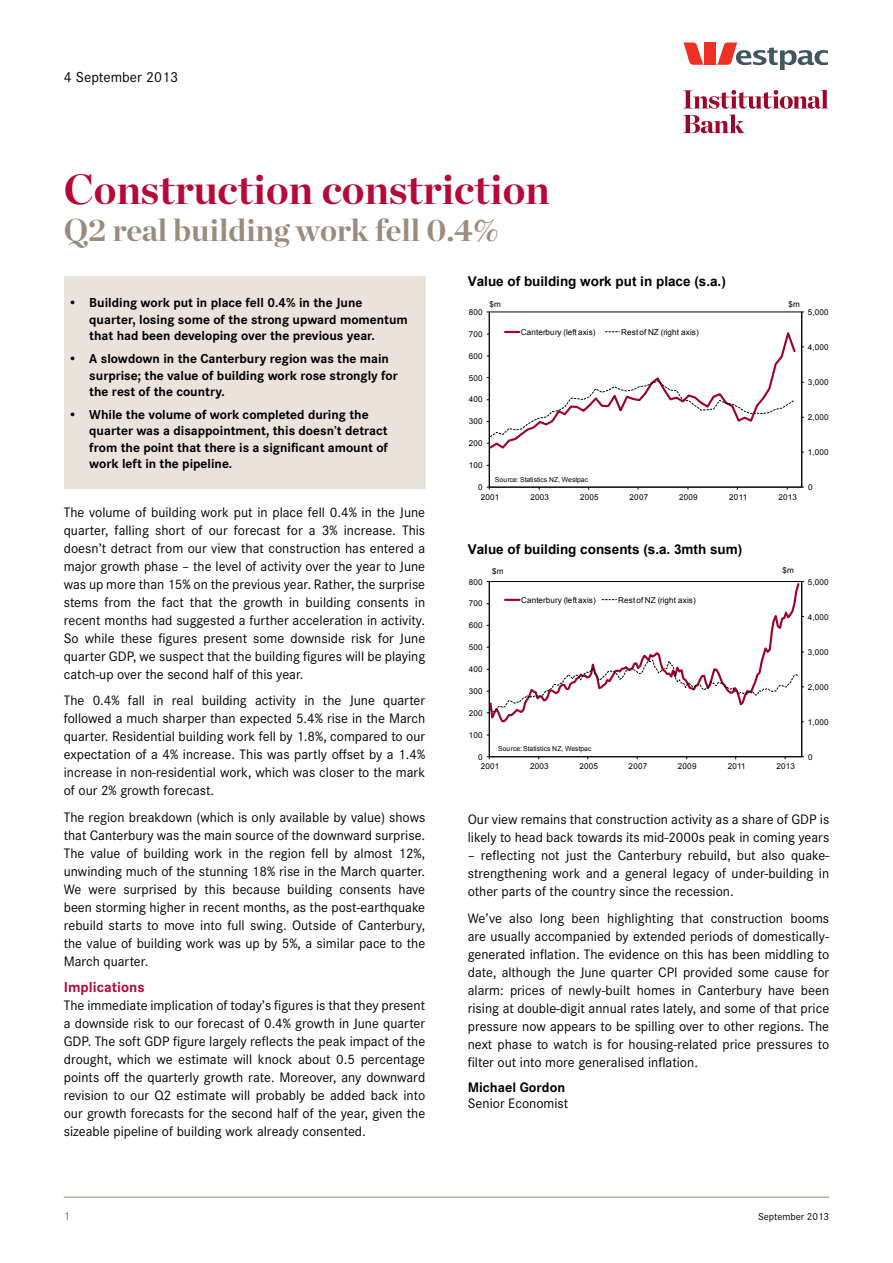
<style>
.page{position:relative;width:893px;height:1263px;background:#fff}
.page>*{position:absolute;margin:0;border:0;box-sizing:border-box;transform-origin:0 0}
.t1{font:700 42px "Chronicle Display";letter-spacing:-.005em;color:#b50938}
.t2{font:700 31.5px "Chronicle Display";letter-spacing:-.005em;color:#9a8b7d}
.t3{font:15px "Corporate S";color:#000}
.t4{font:700 15px "Corporate S";color:#b50938}
.t5{font:14.25px/18px "Corporate S";color:#000;text-align:justify}
.t6{font:700 14.25px "Corporate S";color:#000}
.t7{font:700 13.5px/16.5px "Corporate S";color:#000}
.t8{font:700 13.5px "Arial";color:#000}
.t9{font:12px "Corporate S";color:#ee3124}
.t10{font:10.5px "Corporate S";letter-spacing:-.005em;color:#000}
.t11{font:8.1px "Arial";letter-spacing:.025em;color:#000}
.t12{font:6.75px "Arial";letter-spacing:.005em;color:#000}
</style>
<div class="page">
<svg style="left:683px;top:90px;width:145px;height:43px"></svg>
<svg style="left:683px;top:43px;width:21px;height:22px"></svg>
<div style="left:704px;top:43px;width:12px;height:22px;background:#ee3124"></div>
<svg style="left:717px;top:43px;width:111px;height:27px"></svg>
<hr style="left:64px;top:1197px;width:765px;height:1px;background:#9a8b7d">
<hr style="left:801px;top:312px;width:1px;height:175px;background:#000">
<hr style="left:489px;top:312px;width:1px;height:175px;background:#000">
<hr style="left:489px;top:487px;width:313px;height:1px;background:#000">
<svg style="left:487px;top:326px;width:317px;height:127px"></svg>
<hr style="left:801px;top:581px;width:1px;height:176px;background:#000">
<hr style="left:489px;top:581px;width:1px;height:176px;background:#000">
<hr style="left:489px;top:756px;width:313px;height:1px;background:#000">
<svg style="left:487px;top:581px;width:317px;height:144px"></svg>
<div style="left:64px;top:276px;width:361px;height:213px;background:#e9e3dc"></div>
<p class="t3" style="left:64px;top:69px;width:116px">4 September 2013</p>
<h1 class="t1" style="left:64px;top:163px;width:488px">Construction constriction</h1>
<h2 class="t2" style="left:64px;top:211px;width:436px">Q2 real building work fell 0.4%</h2>
<p class="t7" style="left:89px;top:295px;width:320px;text-indent:-21px">• Building work put in place fell 0.4% in the June quarter, losing some of the strong upward momentum that had been developing over the previous year.</p>
<p class="t7" style="left:89px;top:351px;width:310px;text-indent:-21px">• A slowdown in the Canterbury region was the main surprise; the value of building work rose strongly for the rest of the country.</p>
<p class="t7" style="left:89px;top:407px;width:300px;text-indent:-21px">• While the volume of work completed during the quarter was a disappointment, this doesn’t detract from the point that there is a significant amount of work left in the pipeline.</p>
<p class="t5" style="left:64px;top:503px;width:363px">The volume of building work put in place fell 0.4% in the June quarter, falling short of our forecast for a 3% increase. This doesn’t detract from our view that construction has entered a major growth phase – the level of activity over the year to June was up more than 15% on the previous year. Rather, the surprise stems from the fact that the growth in building consents in recent months had suggested a further acceleration in activity.<br>So while these figures present some downside risk for June quarter GDP, we suspect that the building figures will be playing catch-up over the second half of this year.</p>
<p class="t5" style="left:64px;top:692px;width:363px">The 0.4% fall in real building activity in the June quarter followed a much sharper than expected 5.4% rise in the March quarter. Residential building work fell by 1.8%, compared to our expectation of a 4% increase. This was partly offset by a 1.4% increase in non-residential work, which was closer to the mark of our 2% growth forecast.</p>
<p class="t5" style="left:64px;top:808px;width:363px">The region breakdown (which is only available by value) shows that Canterbury was the main source of the downward surprise.<br>The value of building work in the region fell by almost 12%, unwinding much of the stunning 18% rise in the March quarter.<br>We were surprised by this because building consents have been storming higher in recent months, as the post-earthquake rebuild starts to move into full swing. Outside of Canterbury, the value of building work was up by 5%, a similar pace to the March quarter.</p>
<p class="t4" style="left:64px;top:979px;width:82px">Implications</p>
<p class="t5" style="left:64px;top:997px;width:363px">The immediate implication of today’s figures is that they present a downside risk to our forecast of 0.4% growth in June quarter GDP. The soft GDP figure largely reflects the peak impact of the drought, which we estimate will knock about 0.5 percentage points off the quarterly growth rate. Moreover, any downward revision to our Q2 estimate will probably be added back into our growth forecasts for the second half of the year, given the sizeable pipeline of building work already consented.</p>
<p class="t8" style="left:468px;top:273px;width:260px">Value of building work put in place (s.a.)</p>
<p class="t11" style="left:489px;top:299px;width:13px">$m</p>
<p class="t11" style="left:789px;top:299px;width:13px">$m</p>
<p class="t11" style="left:521px;top:327px;width:76px">Canterbury (left axis)</p>
<p class="t11" style="left:621px;top:327px;width:79px">Rest of NZ (right axis)</p>
<p class="t11" style="left:469px;top:307px;width:15px">800</p>
<p class="t11" style="left:469px;top:329px;width:15px">700</p>
<p class="t11" style="left:469px;top:351px;width:15px">600</p>
<p class="t11" style="left:469px;top:372px;width:15px">500</p>
<p class="t11" style="left:469px;top:394px;width:15px">400</p>
<p class="t11" style="left:469px;top:416px;width:15px">300</p>
<p class="t11" style="left:469px;top:438px;width:15px">200</p>
<p class="t11" style="left:469px;top:460px;width:15px">100</p>
<p class="t11" style="left:478px;top:482px;width:6px">0</p>
<p class="t12" style="left:495px;top:475px;width:95px">Source: Statistics NZ, Westpac</p>
<p class="t11" style="left:481px;top:491px;width:20px">2001</p>
<p class="t11" style="left:530px;top:491px;width:20px">2003</p>
<p class="t11" style="left:580px;top:491px;width:20px">2005</p>
<p class="t11" style="left:630px;top:491px;width:20px">2007</p>
<p class="t11" style="left:679px;top:491px;width:20px">2009</p>
<p class="t11" style="left:729px;top:491px;width:20px">2011</p>
<p class="t11" style="left:778px;top:491px;width:20px">2013</p>
<p class="t11" style="left:808px;top:307px;width:22px">5,000</p>
<p class="t11" style="left:808px;top:342px;width:22px">4,000</p>
<p class="t11" style="left:808px;top:377px;width:22px">3,000</p>
<p class="t11" style="left:808px;top:412px;width:22px">2,000</p>
<p class="t11" style="left:808px;top:447px;width:22px">1,000</p>
<p class="t11" style="left:808px;top:482px;width:6px">0</p>
<p class="t8" style="left:468px;top:541px;width:276px">Value of building consents (s.a. 3mth sum)</p>
<p class="t11" style="left:469px;top:576px;width:15px">800</p>
<p class="t11" style="left:469px;top:598px;width:15px">700</p>
<p class="t11" style="left:469px;top:620px;width:15px">600</p>
<p class="t11" style="left:469px;top:642px;width:15px">500</p>
<p class="t11" style="left:469px;top:664px;width:15px">400</p>
<p class="t11" style="left:469px;top:686px;width:15px">300</p>
<p class="t11" style="left:469px;top:708px;width:15px">200</p>
<p class="t11" style="left:469px;top:729px;width:15px">100</p>
<p class="t11" style="left:478px;top:751px;width:6px">0</p>
<p class="t11" style="left:492px;top:566px;width:13px">$m</p>
<p class="t11" style="left:782px;top:565px;width:13px">$m</p>
<p class="t11" style="left:521px;top:594px;width:76px">Canterbury (left axis)</p>
<p class="t11" style="left:618px;top:594px;width:79px">Rest of NZ (right axis)</p>
<p class="t12" style="left:498px;top:745px;width:95px">Source: Statistics NZ, Westpac</p>
<p class="t11" style="left:481px;top:761px;width:20px">2001</p>
<p class="t11" style="left:530px;top:761px;width:20px">2003</p>
<p class="t11" style="left:579px;top:761px;width:20px">2005</p>
<p class="t11" style="left:629px;top:761px;width:20px">2007</p>
<p class="t11" style="left:678px;top:761px;width:20px">2009</p>
<p class="t11" style="left:728px;top:761px;width:20px">2011</p>
<p class="t11" style="left:776px;top:761px;width:20px">2013</p>
<p class="t11" style="left:808px;top:576px;width:22px">5,000</p>
<p class="t11" style="left:808px;top:611px;width:22px">4,000</p>
<p class="t11" style="left:808px;top:646px;width:22px">3,000</p>
<p class="t11" style="left:808px;top:681px;width:22px">2,000</p>
<p class="t11" style="left:808px;top:716px;width:22px">1,000</p>
<p class="t11" style="left:808px;top:751px;width:6px">0</p>
<p class="t5" style="left:468px;top:810px;width:363px">Our view remains that construction activity as a share of GDP is likely to head back towards its mid-2000s peak in coming years</p>
<p class="t5" style="left:468px;top:846px;width:363px">– reflecting not just the Canterbury rebuild, but also quake&shy;strengthening work and a general legacy of under-building in other parts of the country since the recession.</p>
<p class="t5" style="left:468px;top:909px;width:363px">We’ve also long been highlighting that construction booms are usually accompanied by extended periods of domestically&shy;generated inflation. The evidence on this has been middling to date, although the June quarter CPI provided some cause for alarm: prices of newly-built homes in Canterbury have been rising at double-digit annual rates lately, and some of that price pressure now appears to be spilling over to other regions. The next phase to watch is for housing-related price pressures to filter out into more generalised inflation.</p>
<p class="t6" style="left:468px;top:1079px;width:99px">Michael Gordon</p>
<p class="t5" style="left:468px;top:1094px;width:102px">Senior Economist</p>
<p class="t9" style="left:64px;top:1209px;width:8px">1</p>
<p class="t10" style="left:758px;top:1211px;width:73px">September 2013</p>
</div>
